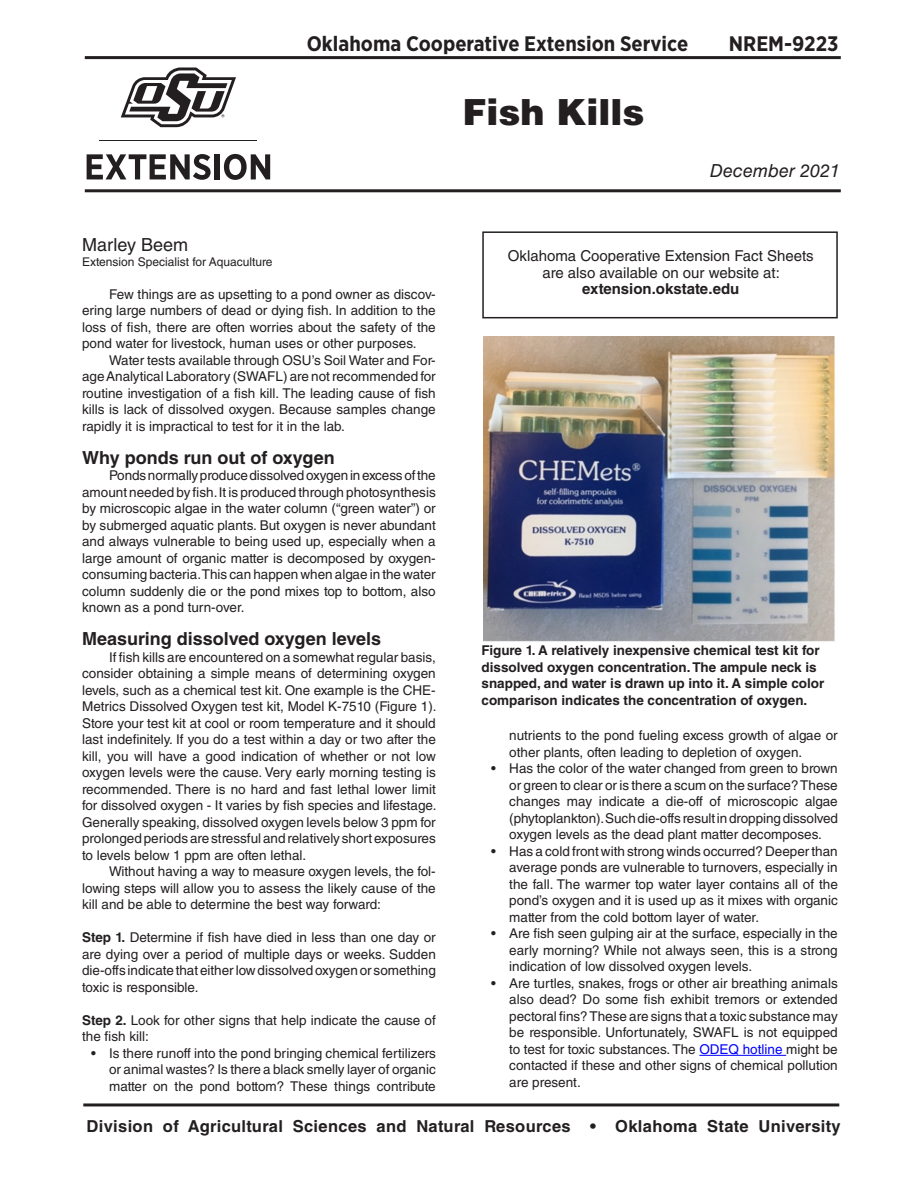
<style>
.page{position:relative;width:918px;height:1188px;background:#fff}
.page>*{position:absolute;margin:0;border:0;box-sizing:border-box;transform-origin:0 0}
.Headline{font:900 36px "Helvetica LT Std";color:#231f20}
.t1{font:700 21px "Gotham Narrow";color:#231f20}
.Body_Text{font:700 18px "Helvetica LT Std";color:#231f20}
.Subhead_1{font:italic 18px "Helvetica LT Std";color:#231f20}
.Names{font:18px "Helvetica LT Std";color:#231f20}
.t2{font:700 16.5px "Helvetica LT Std";letter-spacing:.02em;color:#231f20}
.Body_Text-2{font:15px "Helvetica LT Std";color:#231f20}
.Body_Text-3{font:700 15px "Helvetica LT Std";color:#231f20}
.Body_Text-4{font:13.5px/16.5px "Helvetica LT Std";color:#231f20;text-align:justify}
.Names-2{font:700 13.5px/16.5px "Helvetica LT Std";color:#231f20}
.Titles{font:12px "Helvetica LT Std";color:#231f20}
.s1{font-weight:700}
.s2{color:#00f}
</style>
<div class="page">
<div style="left:482px;top:231px;width:356px;height:87px;border:2px solid #231f20"></div>
<hr style="left:83px;top:1103px;width:756px;height:3px;background:#231f20">
<hr style="left:85px;top:189px;width:756px;height:3px;background:#231f20">
<hr style="left:85px;top:56px;width:756px;height:3px;background:#231f20">
<svg style="left:121px;top:68px;width:115px;height:59px"></svg>
<svg style="left:87px;top:154px;width:124px;height:26px"></svg>
<div style="left:215px;top:154px;width:5px;height:25px;background:#231f20"></div>
<svg style="left:224px;top:154px;width:46px;height:26px"></svg>
<hr style="left:100px;top:140px;width:157px;height:1px;background:#231f20">
<hr style="left:699px;top:1055px;width:87px;height:1px;background:#00f">
<img style="left:483px;top:337px;width:352px;height:305px">
<p class="t1" style="left:307px;top:30px;width:383px">Oklahoma Cooperative Extension Service</p>
<p class="Headline" style="left:462px;top:88px;width:183px">Fish Kills</p>
<p class="t1" style="left:729px;top:30px;width:111px">NREM-9223</p>
<p class="Subhead_1" style="left:710px;top:160px;width:132px">December 2021</p>
<p class="Names" style="left:82px;top:234px;width:107px">Marley Beem</p>
<p class="Titles" style="left:82px;top:254px;width:192px">Extension Specialist for Aquaculture</p>
<p class="Body_Text-4" style="left:82px;top:286px;width:355px;text-indent:27px">Few things are as upsetting to a pond owner as discov&shy;ering large numbers of dead or dying fish. In addition to the loss of fish, there are often worries about the safety of the pond water for livestock, human uses or other purposes.</p>
<p class="Body_Text-4" style="left:82px;top:352px;width:355px;text-indent:27px">Water tests available through OSU’s Soil Water and For&shy;age Analytical Laboratory (SWAFL) are not recommended for routine investigation of a fish kill. The leading cause of fish kills is lack of dissolved oxygen. Because samples change rapidly it is impractical to test for it in the lab.</p>
<p class="Body_Text" style="left:82px;top:446px;width:254px">Why ponds run out of oxygen</p>
<p class="Body_Text-4" style="left:82px;top:467px;width:355px;text-indent:27px">Ponds normally produce dissolved oxygen in excess of the amount needed by fish. It is produced through photosynthesis by microscopic algae in the water column (“green water”) or by submerged aquatic plants. But oxygen is never abundant and always vulnerable to being used up, especially when a large amount of organic matter is decomposed by oxygen&shy;consuming bacteria. This can happen when algae in the water column suddenly die or the pond mixes top to bottom, also known as a pond turn-over.</p>
<p class="Body_Text" style="left:82px;top:628px;width:301px">Measuring dissolved oxygen levels</p>
<p class="Body_Text-4" style="left:82px;top:649px;width:356px;text-indent:27px">If fish kills are encountered on a somewhat regular basis, consider obtaining a simple means of determining oxygen levels, such as a chemical test kit. One example is the CHE-Metrics Dissolved Oxygen test kit, Model K-7510 (Figure 1).<br>Store your test kit at cool or room temperature and it should last indefinitely. If you do a test within a day or two after the kill, you will have a good indication of whether or not low oxygen levels were the cause. Very early morning testing is recommended. There is no hard and fast lethal lower limit for dissolved oxygen - It varies by fish species and lifestage.<br>Generally speaking, dissolved oxygen levels below 3 ppm for prolonged periods are stressful and relatively short exposures to levels below 1 ppm are often lethal.</p>
<p class="Body_Text-4" style="left:82px;top:863px;width:355px;text-indent:27px">Without having a way to measure oxygen levels, the fol&shy;lowing steps will allow you to assess the likely cause of the kill and be able to determine the best way forward:</p>
<p class="Body_Text-4" style="left:82px;top:929px;width:355px"><span class="s1">Step 1.</span> Determine if fish have died in less than one day or are dying over a period of multiple days or weeks. Sudden die-offs indicate that either low dissolved oxygen or something toxic is responsible.</p>
<p class="Body_Text-4" style="left:82px;top:1012px;width:355px"><span class="s1">Step 2.</span> Look for other signs that help indicate the cause of the fish kill:</p>
<p class="Body_Text-4" style="left:109px;top:1045px;width:328px;text-indent:-18px">• Is there runoff into the pond bringing chemical fertilizers or animal wastes? Is there a black smelly layer of organic matter on the pond bottom? These things contribute</p>
<p class="Body_Text-2" style="left:508px;top:247px;width:307px">Oklahoma Cooperative Extension Fact Sheets</p>
<p class="Body_Text-2" style="left:542px;top:264px;width:239px">are also available on our website at:</p>
<p class="Body_Text-3" style="left:582px;top:280px;width:159px">extension.okstate.edu</p>
<p class="Names-2" style="left:482px;top:642px;width:344px">Figure 1. A relatively inexpensive chemical test kit for dissolved oxygen concentration. The ampule neck is snapped, and water is drawn up into it. A simple color comparison indicates the concentration of oxygen.</p>
<p class="Body_Text-4" style="left:509px;top:727px;width:330px">nutrients to the pond fueling excess growth of algae or other plants, often leading to depletion of oxygen.</p>
<p class="Body_Text-4" style="left:509px;top:760px;width:330px;text-indent:-18px">• Has the color of the water changed from green to brown or green to clear or is there a scum on the surface? These changes may indicate a die-off of microscopic algae (phytoplankton). Such die-offs result in dropping dissolved oxygen levels as the dead plant matter decomposes.</p>
<p class="Body_Text-4" style="left:509px;top:843px;width:330px;text-indent:-18px">• Has a cold front with strong winds occurred? Deeper than average ponds are vulnerable to turnovers, especially in the fall. The warmer top water layer contains all of the pond’s oxygen and it is used up as it mixes with organic matter from the cold bottom layer of water.</p>
<p class="Body_Text-4" style="left:509px;top:925px;width:330px;text-indent:-18px">• Are fish seen gulping air at the surface, especially in the early morning? While not always seen, this is a strong indication of low dissolved oxygen levels.</p>
<p class="Body_Text-4" style="left:509px;top:975px;width:330px;text-indent:-18px">• Are turtles, snakes, frogs or other air breathing animals also dead? Do some fish exhibit tremors or extended pectoral fins? These are signs that a toxic substance may be responsible. Unfortunately, SWAFL is not equipped to test for toxic substances. The <span class="s2">ODEQ hotline</span> might be contacted if these and other signs of chemical pollution are present.</p>
<p class="t2" style="left:87px;top:1116px;width:756px">Division of Agricultural Sciences and Natural Resources • Oklahoma State University</p>
</div>
